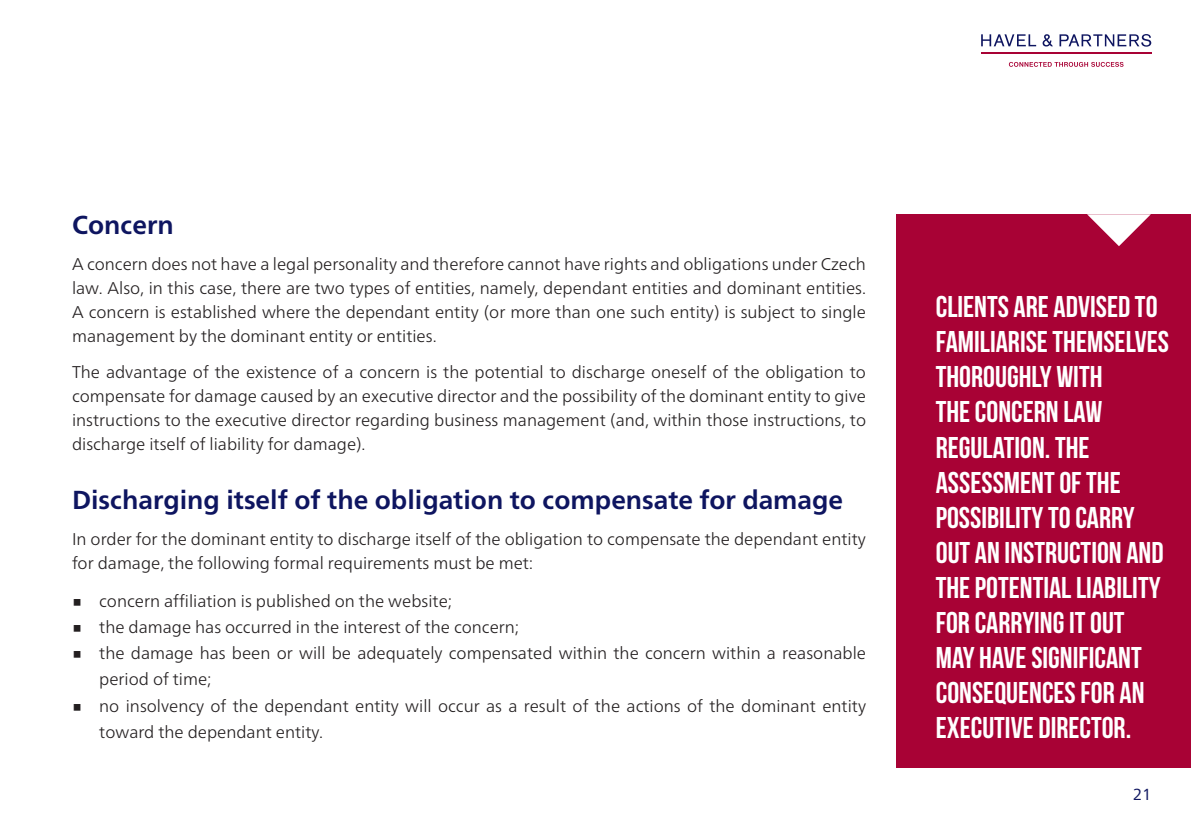
<style>
.page{position:relative;width:1191px;height:840px;background:#fff}
.page>*{position:absolute;margin:0;border:0;box-sizing:border-box;transform-origin:0 0}
.t1{font:700 30px/35px "Bebas Neue";color:#fff}
.t2{font:700 26px "Frutiger Neue LTW1 G";color:#0e1560}
.text{font:300 17px/24px "Frutiger Neue LTW1 G";color:#231f20}
.t3{font:16px "Frutiger Neue LTW1 G";color:#0e1560}
.s1{font-family:"Montserrat"}
</style>
<div class="page">
<svg style="left:1009px;top:62px;width:114px;height:5px"></svg>
<hr style="left:981px;top:52px;width:170px;height:1px;background:#a80235">
<svg style="left:1059px;top:34px;width:92px;height:13px"></svg>
<svg style="left:981px;top:34px;width:55px;height:12px"></svg>
<svg style="left:1042px;top:34px;width:11px;height:12px"></svg>
<div style="left:896px;top:214px;width:295px;height:553px;background:#a80235"></div>
<svg style="left:1087px;top:214px;width:63px;height:32px"></svg>
<p class="t2" style="left:72px;top:205px;width:103px">Concern</p>
<p class="text" style="left:72px;top:250px;width:795px;text-align:justify">A concern does not have a legal personality and therefore cannot have rights and obligations under Czech law. Also, in this case, there are two types of entities, namely, dependant entities and dominant entities.<br>A concern is established where the dependant entity (or more than one such entity) is subject to single management by the dominant entity or entities.</p>
<p class="text" style="left:72px;top:358px;width:795px;text-align:justify">The advantage of the existence of a concern is the potential to discharge oneself of the obligation to compensate for damage caused by an executive director and the possibility of the dominant entity to give instructions to the executive director regarding business management (and, within those instructions, to discharge itself of liability for damage).</p>
<p class="t2" style="left:72px;top:481px;width:772px">Discharging itself of the obligation to compensate for damage</p>
<p class="text" style="left:72px;top:526px;width:795px">In order for the dominant entity to discharge itself of the obligation to compensate the dependant entity for damage, the following formal requirements must be met:</p>
<p class="text" style="left:72px;top:588px;width:382px"><span class="s1">■</span> concern affiliation is published on the website;</p>
<p class="text" style="left:72px;top:614px;width:449px"><span class="s1">■</span> the damage has occurred in the interest of the concern;</p>
<p class="text" style="left:99px;top:639px;width:768px;line-height:26px;text-indent:-27px"><span class="s1">■</span> the damage has been or will be adequately compensated within the concern within a reasonable period of time;</p>
<p class="text" style="left:99px;top:691px;width:768px;line-height:26px;text-indent:-27px"><span class="s1">■</span> no insolvency of the dependant entity will occur as a result of the actions of the dominant entity toward the dependant entity.</p>
<p class="t1" style="left:935px;top:289px;width:235px">CLIENTS ARE ADVISED TO<br>FAMILIARISE THEMSELVES<br>THOROUGHLY WITH<br>THE CONCERN LAW<br>REGULATION. THE<br>ASSESSMENT OF THE<br>POSSIBILITY TO CARRY<br>OUT AN INSTRUCTION AND<br>THE POTENTIAL LIABILITY<br>FOR CARRYING IT OUT<br>MAY HAVE SIGNIFICANT<br>CONSEQUENCES FOR AN<br>EXECUTIVE DIRECTOR.</p>
<p class="t3" style="left:1132px;top:782px;width:20px">21</p>
</div>
